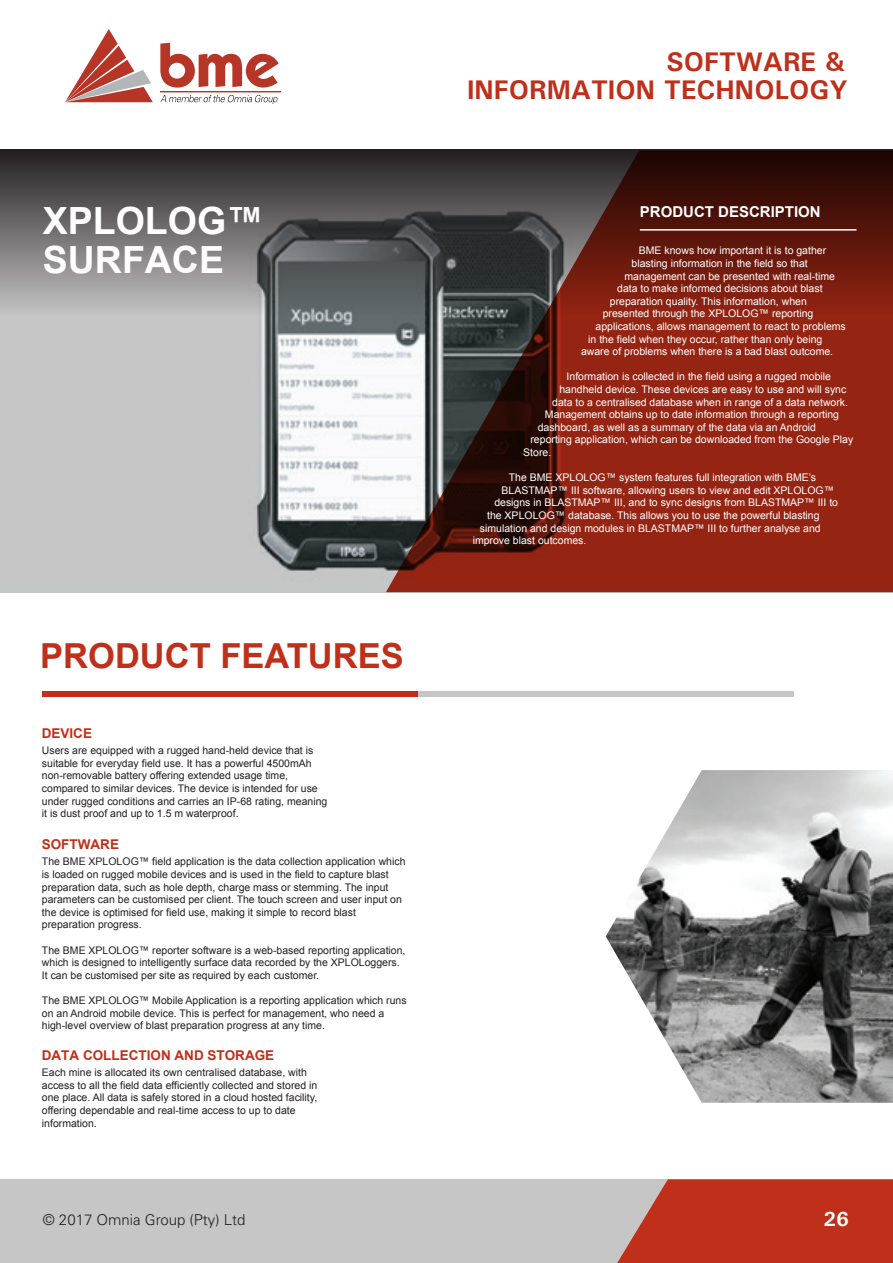
<style>
.page{position:relative;width:893px;height:1263px;background:#fff}
.page>*{position:absolute;margin:0;border:0;box-sizing:border-box;transform-origin:0 0}
.t1{font:700 37.5px/39px "Arial";color:#fff}
.t2{font:700 34.5px "Arial";color:#c02f19}
.t3{font:700 27px/29px "Univers";color:#c02f19;text-align:right}
.t4{font:700 20.25px "Univers";color:#fff}
.t5{font:300 15px "Univers";color:#231f20}
.t6{font:700 15px "Arial";color:#fff}
.t7{font:700 13.5px "Arial";color:#c02f19}
.t8{font:10.5px/12.6px "Arial";color:#231f20}
.t9{font:10.5px "Arial";color:#fff}
</style>
<div class="page">
<img style="left:0;top:316px;width:386px;height:276px">
<svg style="left:0;top:149px;width:893px;height:167px;background:#666465"></svg>
<svg style="left:386px;top:151px;width:507px;height:441px;background:#702c22"></svg>
<div style="left:0;top:1179px;width:893px;height:84px;background:#c6c6c6"></div>
<svg style="left:617px;top:1179px;width:276px;height:84px;background:#c03d29"></svg>
<div style="left:43px;top:691px;width:375px;height:6px;background:#c02f19"></div>
<div style="left:418px;top:691px;width:375px;height:6px;background:#c6c6c6"></div>
<hr style="left:640px;top:229px;width:216px;height:2px;background:#fff">
<img style="left:606px;top:770px;width:287px;height:333px">
<svg style="left:65px;top:29px;width:88px;height:73px"></svg>
<svg style="left:160px;top:43px;width:119px;height:45px"></svg>
<svg style="left:160px;top:95px;width:118px;height:9px"></svg>
<hr style="left:160px;top:91px;width:121px;height:1px;background:#b73526">
<h1 class="t1" style="left:43px;top:202px;width:222px">XPLOLOG™<br>SURFACE</h1>
<h2 class="t2" style="left:40px;top:633px;width:365px">PRODUCT FEATURES</h2>
<p class="t7" style="left:42px;top:724px;width:52px">DEVICE</p>
<p class="t8" style="left:42px;top:744px;width:287px">Users are equipped with a rugged hand-held device that is suitable for everyday field use. It has a powerful 4500mAh non-removable battery offering extended usage time, compared to similar devices. The device is intended for use under rugged conditions and carries an IP-68 rating, meaning it is dust proof and up to 1.5 m waterproof.</p>
<p class="t7" style="left:42px;top:835px;width:79px">SOFTWARE</p>
<p class="t8" style="left:42px;top:855px;width:365px">The BME XPLOLOG™ field application is the data collection application which is loaded on rugged mobile devices and is used in the field to capture blast preparation data, such as hole depth, charge mass or stemming. The input parameters can be customised per client. The touch screen and user input on the device is optimised for field use, making it simple to record blast preparation progress.</p>
<p class="t8" style="left:42px;top:944px;width:365px">The BME XPLOLOG™ reporter software is a web-based reporting application, which is designed to intelligently surface data recorded by the XPLOLoggers.<br>It can be customised per site as required by each customer.</p>
<p class="t8" style="left:42px;top:994px;width:366px">The BME XPLOLOG™ Mobile Application is a reporting application which runs on an Android mobile device. This is perfect for management, who need a high-level overview of blast preparation progress at any time.</p>
<p class="t7" style="left:42px;top:1046px;width:234px">DATA COLLECTION AND STORAGE</p>
<p class="t8" style="left:42px;top:1066px;width:277px">Each mine is allocated its own centralised database, with access to all the field data efficiently collected and stored in one place. All data is safely stored in a cloud hosted facility, offering dependable and real-time access to up to date information.</p>
<h3 class="t3" style="left:467px;top:46px;width:382px">SOFTWARE &amp;<br>INFORMATION TECHNOLOGY</h3>
<h3 class="t6" style="left:640px;top:202px;width:182px">PRODUCT DESCRIPTION</h3>
<p class="t9" style="left:639px;top:244px;width:189px">BME knows how important it is to gather</p>
<p class="t9" style="left:632px;top:256px;width:178px">blasting information in the field so that</p>
<p class="t9" style="left:624px;top:269px;width:212px">management can be presented with real-time</p>
<p class="t9" style="left:617px;top:282px;width:207px">data to make informed decisions about blast</p>
<p class="t9" style="left:610px;top:294px;width:198px">preparation quality. This information, when</p>
<p class="t9" style="left:603px;top:307px;width:212px">presented through the XPLOLOG™ reporting</p>
<p class="t9" style="left:595px;top:319px;width:252px">applications, allows management to react to problems</p>
<p class="t9" style="left:588px;top:332px;width:236px">in the field when they occur, rather than only being</p>
<p class="t9" style="left:581px;top:345px;width:254px">aware of problems when there is a bad blast outcome.</p>
<p class="t9" style="left:567px;top:370px;width:266px">Information is collected in the field using a rugged mobile</p>
<p class="t9" style="left:559px;top:382px;width:288px">handheld device. These devices are easy to use and will sync</p>
<p class="t9" style="left:552px;top:395px;width:297px">data to a centralised database when in range of a data network.</p>
<p class="t9" style="left:545px;top:408px;width:296px">Management obtains up to date information through a reporting</p>
<p class="t9" style="left:538px;top:420px;width:280px">dashboard, as well as a summary of the data via an Android</p>
<p class="t9" style="left:530px;top:433px;width:324px">reporting application, which can be downloaded from the Google Play</p>
<p class="t9" style="left:523px;top:445px;width:30px">Store.</p>
<p class="t9" style="left:509px;top:471px;width:309px">The BME XPLOLOG™ system features full integration with BME’s</p>
<p class="t9" style="left:502px;top:483px;width:334px">BLASTMAP™ III software, allowing users to view and edit XPLOLOG™</p>
<p class="t9" style="left:494px;top:496px;width:345px">designs in BLASTMAP™ III, and to sync designs from BLASTMAP™ III to</p>
<p class="t9" style="left:487px;top:508px;width:334px">the XPLOLOG™ database. This allows you to use the powerful blasting</p>
<p class="t9" style="left:480px;top:521px;width:342px">simulation and design modules in BLASTMAP™ III to further analyse and</p>
<p class="t9" style="left:473px;top:534px;width:115px">improve blast outcomes.</p>
<h3 class="t5" style="left:43px;top:1210px;width:204px">© 2017 Omnia Group (Pty) Ltd</h3>
<h3 class="t4" style="left:823px;top:1206px;width:27px">26</h3>
</div>
